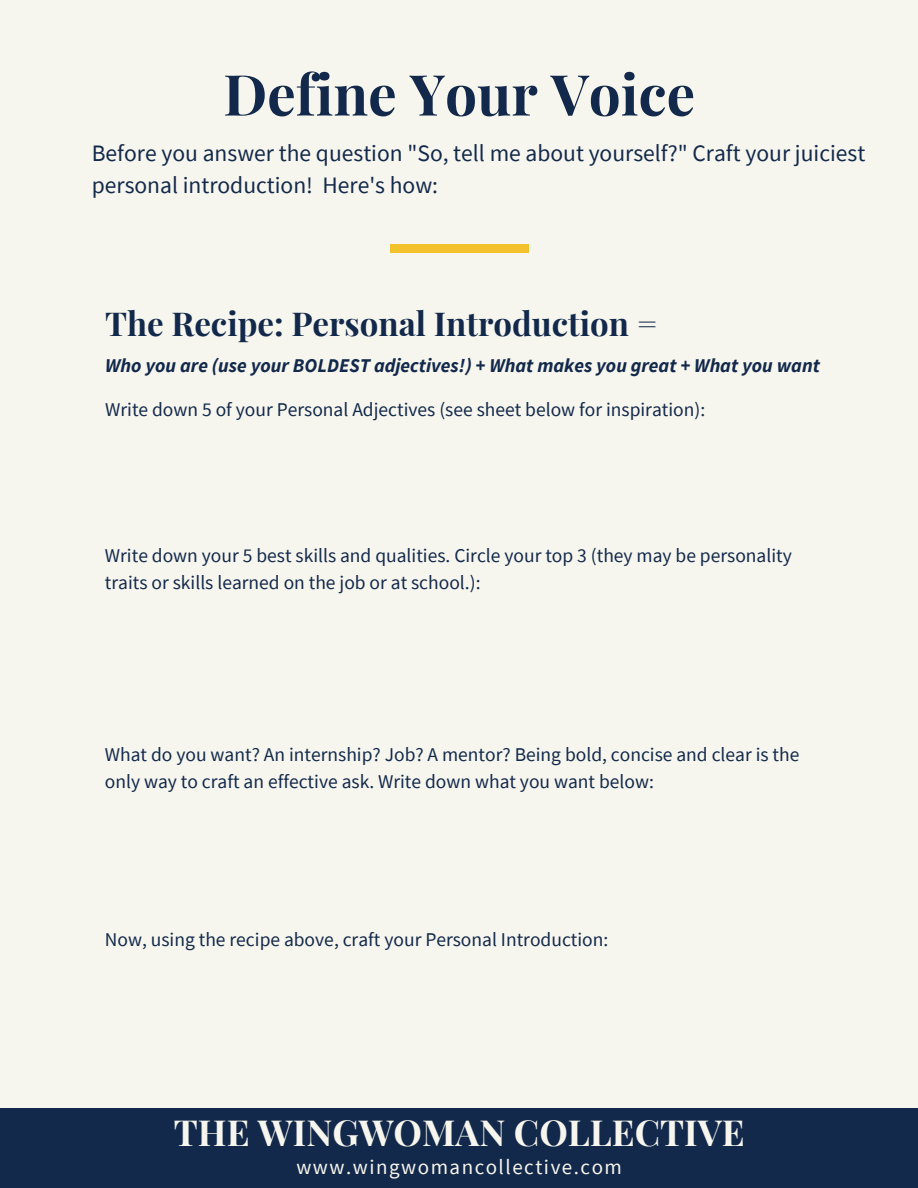
<style>
.page{position:relative;width:918px;height:1188px;background:#f7f6ee}
.page>*{position:absolute;margin:0;border:0;box-sizing:border-box;transform-origin:0 0}
.t1{font:700 56.55px "Playfair Display";color:#13294b}
.t2{font:700 36px "Playfair Display";color:#f7f6ee}
.t3{font:700 33px "Playfair Display";color:#13294b}
.t4{font:23.55px/32.7px "Source Sans Pro";color:#13294b}
.t5{font:21px "Source Sans Pro";letter-spacing:.07em;color:#f7f6ee}
.t6{font:19.5px/27px "Source Sans Pro";color:#13294b}
.t7{font:italic 700 19.5px "Source Sans Pro";color:#13294b}
</style>
<div class="page">
<div style="left:390px;top:244px;width:138px;height:9px;background:#f3c12c"></div>
<div style="left:0;top:1108px;width:918px;height:80px;background:#13294b"></div>
<h1 class="t1" style="left:223px;top:54px;width:473px">Define Your Voice</h1>
<p class="t4" style="left:92px;top:136px;width:775px">Before you answer the question "So, tell me about yourself?" Craft your juiciest personal introduction! Here's how:</p>
<h3 class="t3" style="left:105px;top:300px;width:554px">The Recipe: Personal Introduction =</h3>
<p class="t7" style="left:105px;top:353px;width:716px">Who you are (use your BOLDEST adjectives!) + What makes you great + What you want</p>
<p class="t6" style="left:105px;top:396px;width:602px">Write down 5 of your Personal Adjectives (see sheet below for inspiration):</p>
<p class="t6" style="left:105px;top:542px;width:688px">Write down your 5 best skills and qualities. Circle your top 3 (they may be personality traits or skills learned on the job or at school.):</p>
<p class="t6" style="left:105px;top:740px;width:696px">What do you want? An internship? Job? A mentor? Being bold, concise and clear is the only way to craft an effective ask. Write down what you want below:</p>
<p class="t6" style="left:105px;top:926px;width:505px">Now, using the recipe above, craft your Personal Introduction:</p>
<h2 class="t2" style="left:174px;top:1107px;width:572px">THE WINGWOMAN COLLECTIVE</h2>
<p class="t5" style="left:296px;top:1153px;width:327px">www.wingwomancollective.com</p>
</div>
